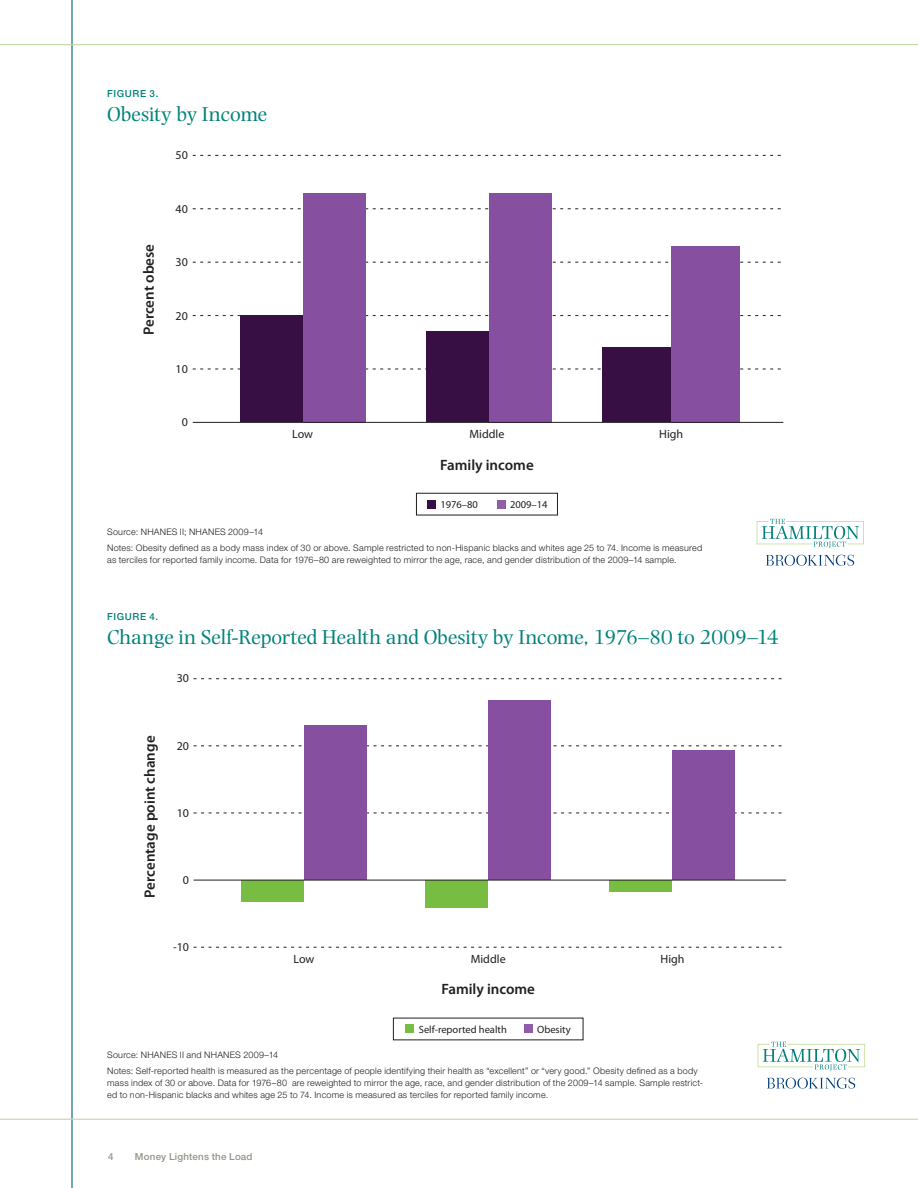
<style>
.page{position:relative;width:918px;height:1188px;background:#fff}
.page>*{position:absolute;margin:0;border:0;box-sizing:border-box;transform-origin:0 0}
.t1{font:21px "Photina MT Std";letter-spacing:-.01em;color:#00827a}
.t2{font:600 15px "Myriad Pro";color:#231f20}
.t3{font:12px "Myriad Pro";color:#231f20}
.t4{font:10.5px "Myriad Pro";color:#231f20}
.t5{font:500 9.75px "Helvetica Neue";letter-spacing:.02em;color:#94948a}
.t6{font:500 9.75px "Helvetica Neue LT Std";letter-spacing:.06em;color:#00827a}
.t7{font:300 9px/16.5px "Helvetica Neue";letter-spacing:.025em;color:#231f20}
</style>
<div class="page">
<hr style="left:71px;top:0;width:2px;height:1188px;background:#006372">
<hr style="left:0;top:44px;width:918px;height:1px;background:#c5d5a8">
<hr style="left:0;top:1119px;width:918px;height:1px;background:#c5d5a8">
<svg style="left:193px;top:369px;width:588px;height:1px"></svg>
<svg style="left:193px;top:315px;width:588px;height:1px"></svg>
<svg style="left:193px;top:262px;width:588px;height:1px"></svg>
<svg style="left:193px;top:209px;width:588px;height:1px"></svg>
<svg style="left:193px;top:155px;width:588px;height:1px"></svg>
<div style="left:240px;top:316px;width:63px;height:106px;background:#380f44"></div>
<div style="left:426px;top:332px;width:63px;height:90px;background:#380f44"></div>
<div style="left:602px;top:348px;width:69px;height:74px;background:#380f44"></div>
<div style="left:303px;top:193px;width:63px;height:229px;background:#864f9f"></div>
<div style="left:489px;top:193px;width:63px;height:229px;background:#864f9f"></div>
<div style="left:671px;top:246px;width:69px;height:176px;background:#864f9f"></div>
<div style="left:416px;top:493px;width:142px;height:22px;border:1px solid #231f20"></div>
<div style="left:427px;top:500px;width:9px;height:9px;background:#380f44"></div>
<div style="left:497px;top:500px;width:9px;height:9px;background:#905ea8"></div>
<hr style="left:193px;top:422px;width:590px;height:1px;background:#231f20">
<svg style="left:766px;top:555px;width:88px;height:11px"></svg>
<svg style="left:757px;top:519px;width:107px;height:29px"></svg>
<svg style="left:194px;top:947px;width:588px;height:1px"></svg>
<svg style="left:194px;top:813px;width:588px;height:1px"></svg>
<svg style="left:194px;top:746px;width:588px;height:1px"></svg>
<svg style="left:194px;top:678px;width:588px;height:1px"></svg>
<div style="left:304px;top:726px;width:63px;height:154px;background:#864f9f"></div>
<div style="left:488px;top:700px;width:63px;height:180px;background:#864f9f"></div>
<div style="left:672px;top:750px;width:63px;height:130px;background:#864f9f"></div>
<div style="left:241px;top:880px;width:63px;height:21px;background:#76bd42"></div>
<div style="left:425px;top:880px;width:63px;height:28px;background:#76bd42"></div>
<div style="left:609px;top:880px;width:63px;height:12px;background:#76bd42"></div>
<hr style="left:194px;top:880px;width:592px;height:1px;background:#231f20">
<div style="left:405px;top:1024px;width:9px;height:9px;background:#76bd42"></div>
<div style="left:524px;top:1024px;width:9px;height:9px;background:#905ea8"></div>
<svg style="left:767px;top:1078px;width:88px;height:11px"></svg>
<svg style="left:758px;top:1042px;width:107px;height:29px"></svg>
<p class="t6" style="left:107px;top:88px;width:53px">FIGURE 3.</p>
<h1 class="t1" style="left:107px;top:102px;width:162px">Obesity by Income</h1>
<h3 class="t3" style="left:176px;top:148px;width:14px">50</h3>
<h2 class="t2" style="left:139px;top:335px;width:93px;rotate:-90deg">Percent obese</h2>
<h3 class="t3" style="left:176px;top:201px;width:14px">40</h3>
<h3 class="t3" style="left:176px;top:255px;width:14px">30</h3>
<h3 class="t3" style="left:176px;top:308px;width:14px">20</h3>
<h3 class="t3" style="left:176px;top:362px;width:14px">10</h3>
<h3 class="t3" style="left:182px;top:415px;width:8px">0</h3>
<h3 class="t3" style="left:292px;top:426px;width:22px">Low</h3>
<h3 class="t3" style="left:469px;top:426px;width:36px">Middle</h3>
<h3 class="t3" style="left:659px;top:426px;width:26px">High</h3>
<h2 class="t2" style="left:440px;top:455px;width:95px">Family income</h2>
<p class="t4" style="left:440px;top:498px;width:39px">1976–80</p>
<p class="t4" style="left:510px;top:498px;width:39px">2009–14</p>
<p class="t7" style="left:107px;top:523px;width:596px">Source: NHANES II; NHANES 2009–14<br>Notes: Obesity defined as a body mass index of 30 or above. Sample restricted to non-Hispanic blacks and whites age 25 to 74. Income is measured</p>
<p class="t7" style="left:107px;top:552px;width:571px">as terciles for reported family income. Data for 1976–80 are reweighted to mirror the age, race, and gender distribution of the 2009–14 sample.</p>
<p class="t6" style="left:107px;top:611px;width:53px">FIGURE 4.</p>
<h1 class="t1" style="left:107px;top:625px;width:673px">Change in Self-Reported Health and Obesity by Income, 1976–80 to 2009–14</h1>
<h3 class="t3" style="left:177px;top:671px;width:14px">30</h3>
<h2 class="t2" style="left:140px;top:898px;width:163px;rotate:-90deg">Percentage point change</h2>
<h3 class="t3" style="left:177px;top:738px;width:14px">20</h3>
<h3 class="t3" style="left:177px;top:805px;width:14px">10</h3>
<h3 class="t3" style="left:183px;top:872px;width:8px">0</h3>
<h3 class="t3" style="left:173px;top:939px;width:17px">-10</h3>
<h3 class="t3" style="left:294px;top:951px;width:22px">Low</h3>
<h3 class="t3" style="left:471px;top:951px;width:36px">Middle</h3>
<h3 class="t3" style="left:660px;top:951px;width:26px">High</h3>
<h2 class="t2" style="left:441px;top:980px;width:95px">Family income</h2>
<p class="t4" style="left:419px;top:1023px;width:90px">Self-reported health</p>
<p class="t4" style="left:537px;top:1023px;width:35px">Obesity</p>
<p class="t7" style="left:107px;top:1046px;width:592px">Source: NHANES II and NHANES 2009–14<br>Notes: Self-reported health is measured as the percentage of people identifying their health as “excellent” or “very good.” Obesity defined as a body</p>
<p class="t7" style="left:107px;top:1077px;width:598px;line-height:12px">mass index of 30 or above. Data for 1976–80 are reweighted to mirror the age, race, and gender distribution of the 2009–14 sample. Sample restrict&shy;ed to non-Hispanic blacks and whites age 25 to 74. Income is measured as terciles for reported family income.</p>
<p class="t5" style="left:108px;top:1151px;width:7px">4</p>
<p class="t5" style="left:135px;top:1151px;width:119px">Money Lightens the Load</p>
</div>
